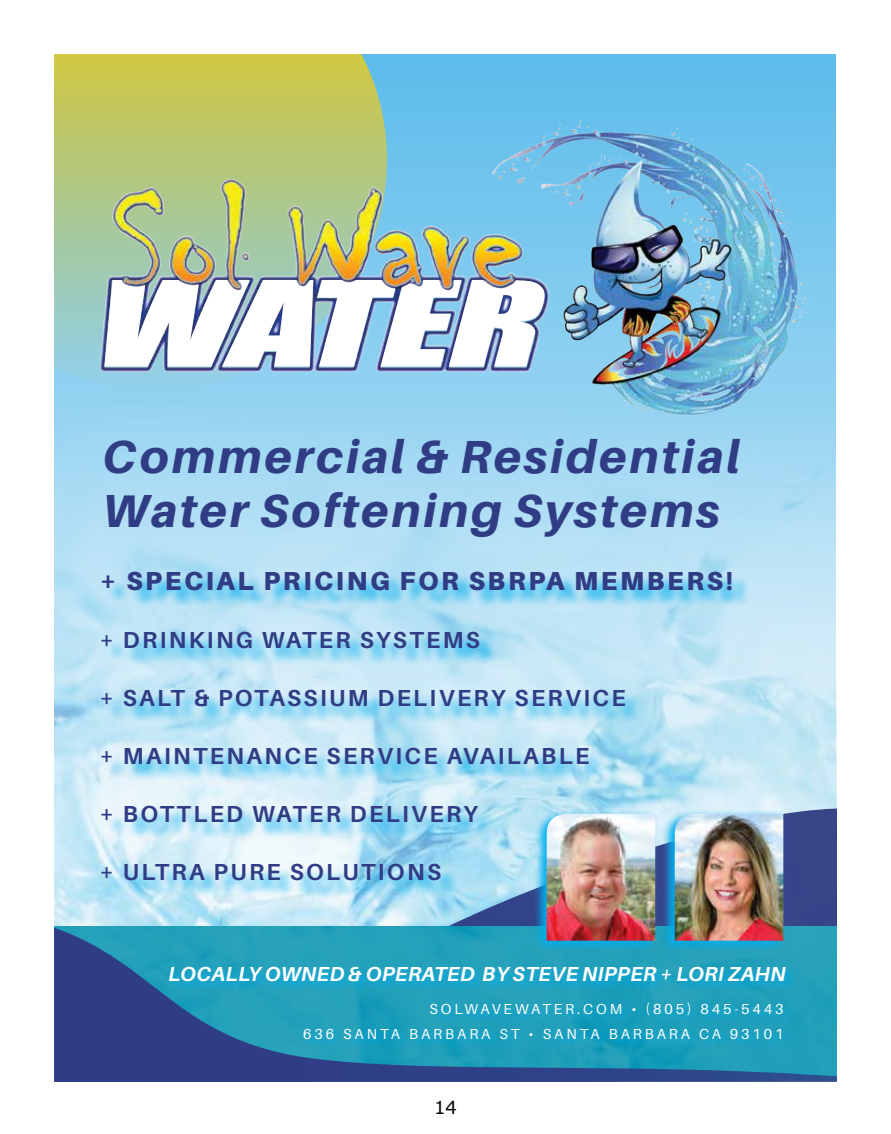
<style>
.page{position:relative;width:891px;height:1134px;background:#fff}
.page>*{position:absolute;margin:0;border:0;box-sizing:border-box;transform-origin:0 0}
.t1{font:italic 800 46.35px/53.7px "Aileron";letter-spacing:.06em;color:#303d84}
.t2{font:900 26.1px "Aileron";letter-spacing:.1em;color:#303d84}
.t3{font:700 23.25px "Aileron";letter-spacing:.1em;color:#303d84}
.t4{font:italic 700 20.25px "Aileron";letter-spacing:.02em;color:#fff}
.t5{font:18px "Verdana";color:#000}
.t6{font:14.55px/24.6px "Aileron";letter-spacing:.2em;color:#fff;text-align:right}
</style>
<div class="page">
<div style="left:55px;top:54px;width:781px;height:1027px;background:#60beeb"></div>
<img style="left:54px;top:405px;width:783px;height:504px">
<div style="left:105px;top:574px;width:644px;height:324px;background:#00aeef;opacity:.75"></div>
<svg style="left:329px;top:717px;width:508px;height:91px;background:#bae4f4"></svg>
<img style="left:329px;top:808px;width:508px;height:101px">
<img style="left:54px;top:909px;width:783px;height:171px">
<div style="left:166px;top:964px;width:632px;height:30px;background:#00aeef;opacity:.85"></div>
<div style="left:301px;top:1000px;width:494px;height:51px;background:#00aeef;opacity:.85"></div>
<svg style="left:54px;top:54px;width:327px;height:337px;background:#c0c764"></svg>
<div style="left:661px;top:810px;width:125px;height:143px;background:#00aeef;opacity:.98"></div>
<img style="left:675px;top:814px;width:108px;height:127px">
<div style="left:533px;top:810px;width:125px;height:143px;background:#00aeef;opacity:.98"></div>
<img style="left:547px;top:814px;width:108px;height:127px">
<img style="left:70px;top:107px;width:766px;height:322px">
<svg style="left:104px;top:280px;width:440px;height:86px;background:#d8dfe9"></svg>
<img style="left:498px;top:295px;width:14px;height:19px">
<h1 class="t1" style="left:102px;top:430px;width:639px">Commercial &amp; Residential<br>Water Softening Systems</h1>
<p class="t2" style="left:100px;top:566px;width:635px">+ SPECIAL PRICING FOR SBRPA MEMBERS!</p>
<p class="t3" style="left:100px;top:627px;width:382px">+ DRINKING WATER SYSTEMS</p>
<p class="t3" style="left:100px;top:685px;width:528px">+ SALT &amp; POTASSIUM DELIVERY SERVICE</p>
<p class="t3" style="left:100px;top:743px;width:491px">+ MAINTENANCE SERVICE AVAILABLE</p>
<p class="t3" style="left:100px;top:801px;width:380px">+ BOTTLED WATER DELIVERY</p>
<p class="t3" style="left:100px;top:859px;width:343px">+ ULTRA PURE SOLUTIONS</p>
<p class="t4" style="left:169px;top:963px;width:619px">LOCALLY OWNED &amp; OPERATED BY STEVE NIPPER + LORI ZAHN</p>
<p class="t6" style="left:303px;top:997px;width:482px">SOLWAVEWATER.COM • (805) 845-5443<br>636 SANTA BARBARA ST • SANTA BARBARA CA 93101</p>
<p class="t5" style="left:434px;top:1096px;width:24px">14</p>
</div>
